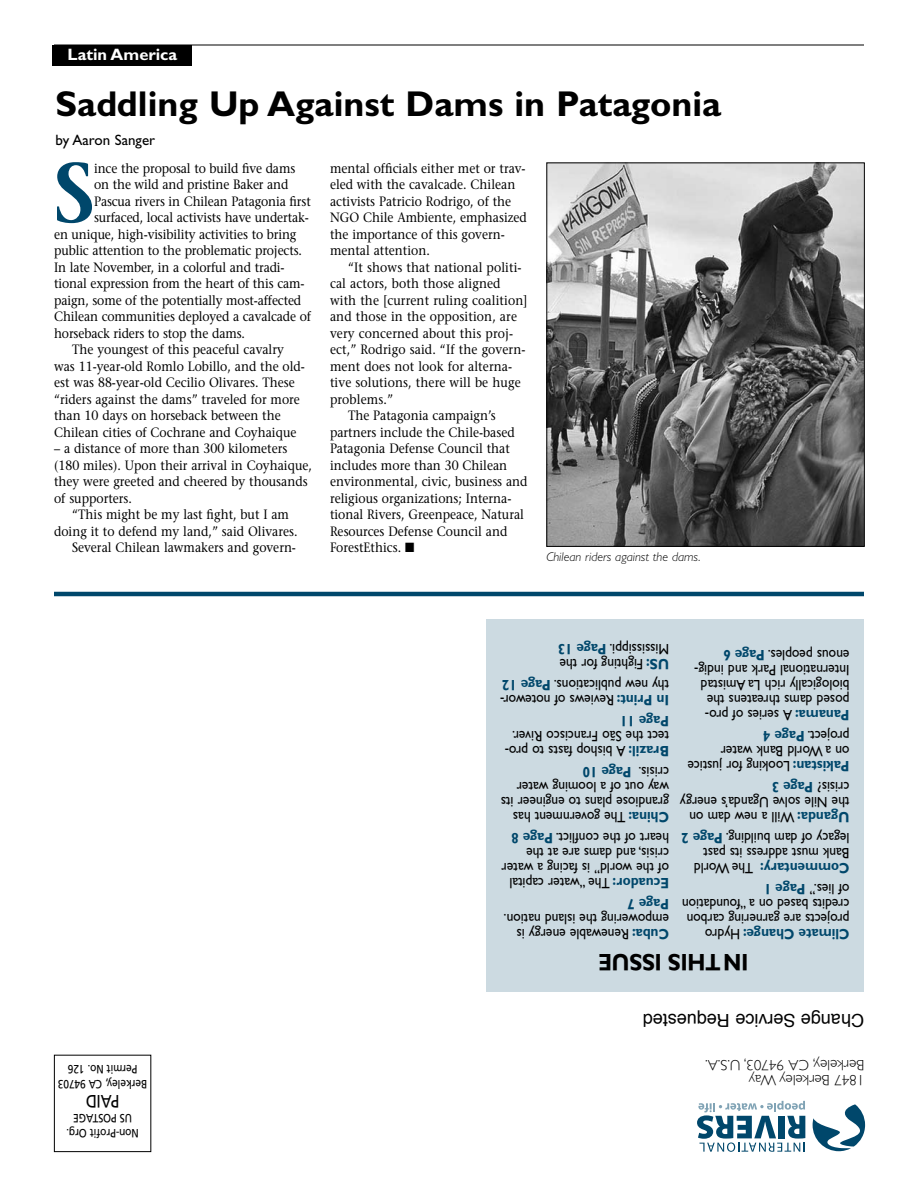
<style>
.page{position:relative;width:918px;height:1188px;background:#fff}
.page>*{position:absolute;margin:0;border:0;box-sizing:border-box;transform-origin:0 0}
.t1{font:600 84.15px "Stone Serif";color:#00476b;scale:.9 1}
.t2{font:700 36px "Gill Sans";color:#000}
.t3{font:700 24px "Gill Sans";color:#000;scale:.9 1}
.t4{font:18px "Helvetica";color:#000}
.t5{font:18px "Frutiger";color:#000;scale:.85 1}
.t6{font:700 16.5px "Gill Sans";color:#fff}
.t7{font:15px/15px "Gill Sans";color:#000;scale:.9 1}
.t8{font:300 15px/15px "Gill Sans";color:#000}
.t9{font:700 15px "Gill Sans";color:#00476b;scale:.9 1}
.t10{font:15px "Gill Sans";color:#000}
.t11{font:13.5px/16.5px "Stone Serif";color:#000;scale:.9 1}
.t12{font:italic 300 12.75px "Gill Sans";color:#000}
.t13{font:12px/15px "Frutiger";letter-spacing:-.01em;color:#000;text-align:center;scale:.85 1}
.s1{font-weight:700;color:#00476b}
</style>
<div class="page">
<div style="left:54px;top:1055px;width:97px;height:97px;border:1px solid #000"></div>
<div style="left:486px;top:619px;width:378px;height:372px;background:#ccdae1"></div>
<hr style="left:54px;top:592px;width:810px;height:4px;background:#00476b">
<hr style="left:54px;top:45px;width:810px;height:1px;background:#000">
<div style="left:53px;top:45px;width:139px;height:21px;background:#000"></div>
<img style="left:548px;top:164px;width:315px;height:381px">
<div style="left:546px;top:162px;width:319px;height:385px;border:1px solid #000"></div>
<svg style="left:813px;top:1104px;width:52px;height:47px"></svg>
<svg style="left:697px;top:1101px;width:108px;height:51px"></svg>
<p class="t6" style="left:68px;top:45px;width:111px">Latin America</p>
<h2 class="t2" style="left:56px;top:83px;width:667px">Saddling Up Against Dams in Patagonia</h2>
<p class="t10" style="left:56px;top:131px;width:101px">by Aaron Sanger</p>
<h1 class="t1" style="left:54px;top:143px;width:47px">S</h1>
<p class="t11" style="left:94px;top:160px;width:225px">ince the proposal to build five dams</p>
<p class="t11" style="left:330px;top:160px;width:220px">mental officials either met or trav&shy;eled with the cavalcade. Chilean activists Patricio Rodrigo, of the<br>NGO Chile Ambiente, emphasized the importance of this govern&shy;mental attention.</p>
<p class="t11" style="left:348px;top:259px;width:194px">“It shows that national politi-</p>
<p class="t11" style="left:330px;top:275px;width:191px">cal actors, both those aligned</p>
<p class="t11" style="left:330px;top:292px;width:221px">with the [current ruling coalition]</p>
<p class="t11" style="left:330px;top:308px;width:209px">and those in the opposition, are</p>
<p class="t11" style="left:330px;top:325px;width:205px">very concerned about this proj-</p>
<p class="t11" style="left:330px;top:341px;width:219px">ect,” Rodrigo said. “If the govern-</p>
<p class="t11" style="left:330px;top:358px;width:204px">ment does not look for alterna-</p>
<p class="t11" style="left:330px;top:374px;width:213px">tive solutions, there will be huge</p>
<p class="t11" style="left:330px;top:391px;width:72px">problems.”</p>
<p class="t11" style="left:348px;top:407px;width:166px">The Patagonia campaign’s</p>
<p class="t11" style="left:330px;top:424px;width:207px">partners include the Chile-based</p>
<p class="t11" style="left:330px;top:440px;width:201px">Patagonia Defense Council that</p>
<p class="t11" style="left:330px;top:457px;width:198px">includes more than 30 Chilean</p>
<p class="t11" style="left:330px;top:473px;width:221px">environmental, civic, business and</p>
<p class="t11" style="left:330px;top:490px;width:203px">religious organizations; Interna-</p>
<p class="t11" style="left:330px;top:506px;width:217px">tional Rivers, Greenpeace, Natural</p>
<p class="t11" style="left:330px;top:523px;width:199px">Resources Defense Council and</p>
<p class="t11" style="left:330px;top:539px;width:95px">ForestEthics. ■</p>
<p class="t11" style="left:94px;top:176px;width:217px">on the wild and pristine Baker and</p>
<p class="t11" style="left:94px;top:193px;width:242px">Pascua rivers in Chilean Patagonia first</p>
<p class="t11" style="left:94px;top:209px;width:240px">surfaced, local activists have undertak-</p>
<p class="t11" style="left:54px;top:226px;width:271px">en unique, high-visibility activities to bring</p>
<p class="t11" style="left:54px;top:242px;width:277px">public attention to the problematic projects.</p>
<p class="t11" style="left:54px;top:259px;width:258px">In late November, in a colorful and tradi-</p>
<p class="t11" style="left:54px;top:275px;width:280px">tional expression from the heart of this cam-</p>
<p class="t11" style="left:54px;top:292px;width:276px">paign, some of the potentially most-affected</p>
<p class="t11" style="left:54px;top:308px;width:287px">Chilean communities deployed a cavalcade of</p>
<p class="t11" style="left:54px;top:325px;width:214px">horseback riders to stop the dams.</p>
<p class="t11" style="left:72px;top:341px;width:237px">The youngest of this peaceful cavalry</p>
<p class="t11" style="left:54px;top:358px;width:280px">was 11-year-old Romlo Lobillo, and the old-</p>
<p class="t11" style="left:54px;top:374px;width:269px">est was 88-year-old Cecilio Olivares. These</p>
<p class="t11" style="left:54px;top:391px;width:275px">“riders against the dams” traveled for more</p>
<p class="t11" style="left:54px;top:407px;width:253px">than 10 days on horseback between the</p>
<p class="t11" style="left:54px;top:424px;width:271px">Chilean cities of Cochrane and Coyhaique</p>
<p class="t11" style="left:54px;top:440px;width:261px">– a distance of more than 300 kilometers</p>
<p class="t11" style="left:54px;top:457px;width:288px">(180 miles). Upon their arrival in Coyhaique,</p>
<p class="t11" style="left:54px;top:473px;width:283px">they were greeted and cheered by thousands</p>
<p class="t11" style="left:54px;top:490px;width:88px">of supporters.</p>
<p class="t11" style="left:72px;top:506px;width:243px">“This might be my last fight, but I am</p>
<p class="t11" style="left:54px;top:523px;width:272px">doing it to defend my land,” said Olivares.</p>
<p class="t11" style="left:72px;top:539px;width:250px">Several Chilean lawmakers and govern-</p>
<p class="t12" style="left:546px;top:549px;width:156px">Chilean riders against the dams.</p>
<p class="t7" style="left:669px;top:657px;width:123px;rotate:-180deg">Mississippi. <span class="s1">Page 13</span></p>
<p class="t7" style="left:669px;top:696px;width:186px;line-height:21px;rotate:-180deg">thy new publications. <span class="s1">Page 12<br>US:</span> Fighting for the</p>
<p class="t7" style="left:669px;top:732px;width:189px;line-height:21px;rotate:-180deg"><span class="s1">Page 11<br>In Print:</span> Reviews of notewor-</p>
<p class="t7" style="left:669px;top:744px;width:176px;rotate:-180deg">tect the São Francisco River.</p>
<p class="t7" style="left:669px;top:783px;width:184px;line-height:21px;rotate:-180deg">crisis.<br><span class="s1">Brazil:</span> A bishop fasts to pro-</p>
<p class="t9" style="left:632px;top:781px;width:56px;rotate:-180deg">Page 10</p>
<p class="t7" style="left:669px;top:825px;width:188px;rotate:-180deg"><span class="s1">China:</span> The government has grandiose plans to engineer its way out of a looming water</p>
<p class="t7" style="left:669px;top:876px;width:187px;rotate:-180deg">of the world” is facing a water crisis, and dams are at the heart of the conflict. <span class="s1">Page 8</span></p>
<p class="t7" style="left:669px;top:915px;width:179px;line-height:21px;rotate:-180deg"><span class="s1">Page 7<br>Ecuador:</span> The “water capital</p>
<p class="t7" style="left:669px;top:942px;width:185px;rotate:-180deg"><span class="s1">Cuba:</span> Renewable energy is empowering the island nation.</p>
<p class="t7" style="left:849px;top:723px;width:174px;rotate:-180deg"><span class="s1">Panama:</span> A series of pro&shy;posed dams threatens the biologically rich La Amistad<br>International Park and indig&shy;enous peoples. <span class="s1">Page 6</span></p>
<p class="t7" style="left:849px;top:774px;width:181px;rotate:-180deg"><span class="s1">Pakistan:</span> Looking for justice on a World Bank water project. <span class="s1">Page 4</span></p>
<p class="t7" style="left:849px;top:825px;width:190px;rotate:-180deg"><span class="s1">Uganda:</span> Will a new dam on the Nile solve Uganda’s energy crisis? <span class="s1">Page 3</span></p>
<p class="t7" style="left:849px;top:861px;width:187px;rotate:-180deg">Bank must address its past legacy of dam building. <span class="s1">Page 2</span></p>
<p class="t7" style="left:753px;top:876px;width:67px;rotate:-180deg">The World</p>
<p class="t9" style="left:849px;top:877px;width:101px;rotate:-180deg">Commentary:</p>
<p class="t7" style="left:849px;top:942px;width:188px;rotate:-180deg"><span class="s1">Climate Change:</span> Hydro projects are garnering carbon credits based on a “foundation of lies.” <span class="s1">Page 1</span></p>
<h3 class="t3" style="left:662px;top:976px;width:24px;rotate:-180deg">ssueI</h3>
<h3 class="t3" style="left:749px;top:976px;width:62px;rotate:-180deg">nI This</h3>
<p class="t13" style="left:147px;top:1092px;width:107px;rotate:-180deg">Berkeley, CA 94703<br>Permit No. 126</p>
<h3 class="t5" style="left:120px;top:1112px;width:41px;rotate:-180deg">PAID</h3>
<p class="t13" style="left:139px;top:1141px;width:87px;rotate:-180deg">Non-Profit Org.<br>US POSTAGE</p>
<h3 class="t4" style="left:864px;top:1036px;width:223px;rotate:-180deg">Change Service Requested</h3>
<p class="t8" style="left:864px;top:1088px;width:161px;rotate:-180deg">1847 Berkeley Way<br>Berkeley, CA 94703, U.S.A.</p>
</div>
